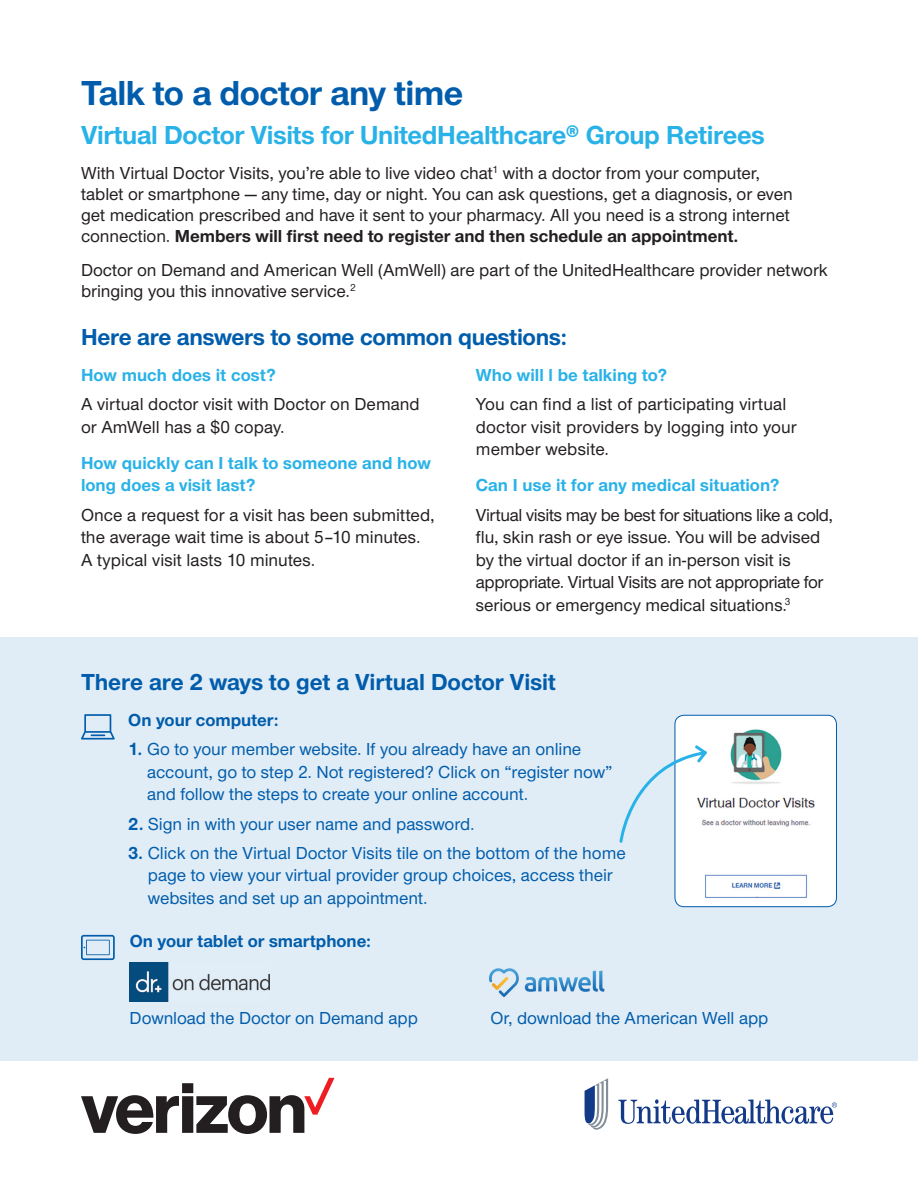
<style>
.page{position:relative;width:918px;height:1188px;background:#fff}
.page>*{position:absolute;margin:0;border:0;box-sizing:border-box;transform-origin:0 0}
.t1{font:700 36px "UHC Sans";letter-spacing:-.02em;color:#015dac}
.t2{font:700 27px "UHC Sans";letter-spacing:-.01em;color:#29b2e7}
.t3{font:700 24px "UHC Sans";letter-spacing:-.005em;color:#015dac}
.t4{font:500 18px/22.5px "UHC Sans";color:#231f20}
.t5{font:500 18px/22.5px "UHC Sans";letter-spacing:-.005em;color:#015dac}
.t6{font:700 18px/22.5px "UHC Sans";letter-spacing:.005em;color:#29b2e7}
.t7{font:700 18px "UHC Sans";color:#015dac}
.s1{font-weight:700}
</style>
<div class="page">
<svg style="left:618px;top:1099px;width:219px;height:25px"></svg>
<svg style="left:585px;top:1078px;width:23px;height:52px"></svg>
<div style="left:0;top:637px;width:918px;height:423px;background:#e1edf6"></div>
<img style="left:488px;top:968px;width:117px;height:29px">
<img style="left:130px;top:962px;width:139px;height:39px">
<svg style="left:81px;top:714px;width:34px;height:26px"></svg>
<svg style="left:81px;top:935px;width:34px;height:25px"></svg>
<svg style="left:619px;top:715px;width:218px;height:192px"></svg>
<svg style="left:81px;top:1078px;width:254px;height:56px"></svg>
<h1 class="t1" style="left:81px;top:69px;width:384px">Talk to a doctor any time</h1>
<h2 class="t2" style="left:81px;top:117px;width:685px">Virtual Doctor Visits for UnitedHealthcare® Group Retirees</h2>
<p class="t4" style="left:81px;top:161px;width:713px;line-height:21px">With Virtual Doctor Visits, you’re able to live video chat<sup>1</sup> with a doctor from your computer, tablet or smartphone — any time, day or night. You can ask questions, get a diagnosis, or even get medication prescribed and have it sent to your pharmacy. All you need is a strong internet connection. <span class="s1">Members will first need to register and then schedule an appointment.</span></p>
<p class="t4" style="left:81px;top:259px;width:748px;line-height:21px">Doctor on Demand and American Well (AmWell) are part of the UnitedHealthcare provider network bringing you this innovative service.<sup>2</sup></p>
<h3 class="t3" style="left:81px;top:321px;width:488px">Here are answers to some common questions:</h3>
<p class="t6" style="left:81px;top:363px;width:196px">How much does it cost?</p>
<p class="t4" style="left:81px;top:392px;width:340px">A virtual doctor visit with Doctor on Demand or AmWell has a $0 copay.</p>
<p class="t6" style="left:81px;top:451px;width:351px">How quickly can I talk to someone and how long does a visit last?</p>
<p class="t4" style="left:81px;top:503px;width:355px">Once a request for a visit has been submitted, the average wait time is about 5–10 minutes.<br>A typical visit lasts 10 minutes.</p>
<p class="t6" style="left:476px;top:363px;width:193px">Who will l be talking to?</p>
<p class="t4" style="left:476px;top:392px;width:322px">You can find a list of participating virtual doctor visit providers by logging into your member website.</p>
<p class="t6" style="left:476px;top:473px;width:305px">Can I use it for any medical situation?</p>
<p class="t4" style="left:476px;top:503px;width:359px">Virtual visits may be best for situations like a cold, flu, skin rash or eye issue. You will be advised by the virtual doctor if an in-person visit is appropriate. Virtual Visits are not appropriate for serious or emergency medical situations.<sup>3</sup></p>
<h3 class="t3" style="left:81px;top:666px;width:476px">There are 2 ways to get a Virtual Doctor Visit</h3>
<p class="t7" style="left:128px;top:708px;width:152px">On your computer:</p>
<p class="t5" style="left:147px;top:737px;width:467px;text-indent:-19px"><span class="s1">1.</span> Go to your member website. If you already have an online account, go to step 2. Not registered? Click on “register now” and follow the steps to create your online account.</p>
<p class="t5" style="left:128px;top:812px;width:348px"><span class="s1">2.</span> Sign in with your user name and password.</p>
<p class="t5" style="left:148px;top:841px;width:479px;text-indent:-20px"><span class="s1">3.</span> Click on the Virtual Doctor Visits tile on the bottom of the home page to view your virtual provider group choices, access their websites and set up an appointment.</p>
<p class="t7" style="left:130px;top:929px;width:243px">On your tablet or smartphone:</p>
<p class="t5" style="left:130px;top:1006px;width:290px">Download the Doctor on Demand app</p>
<p class="t5" style="left:490px;top:1006px;width:279px">Or, download the American Well app</p>
</div>
